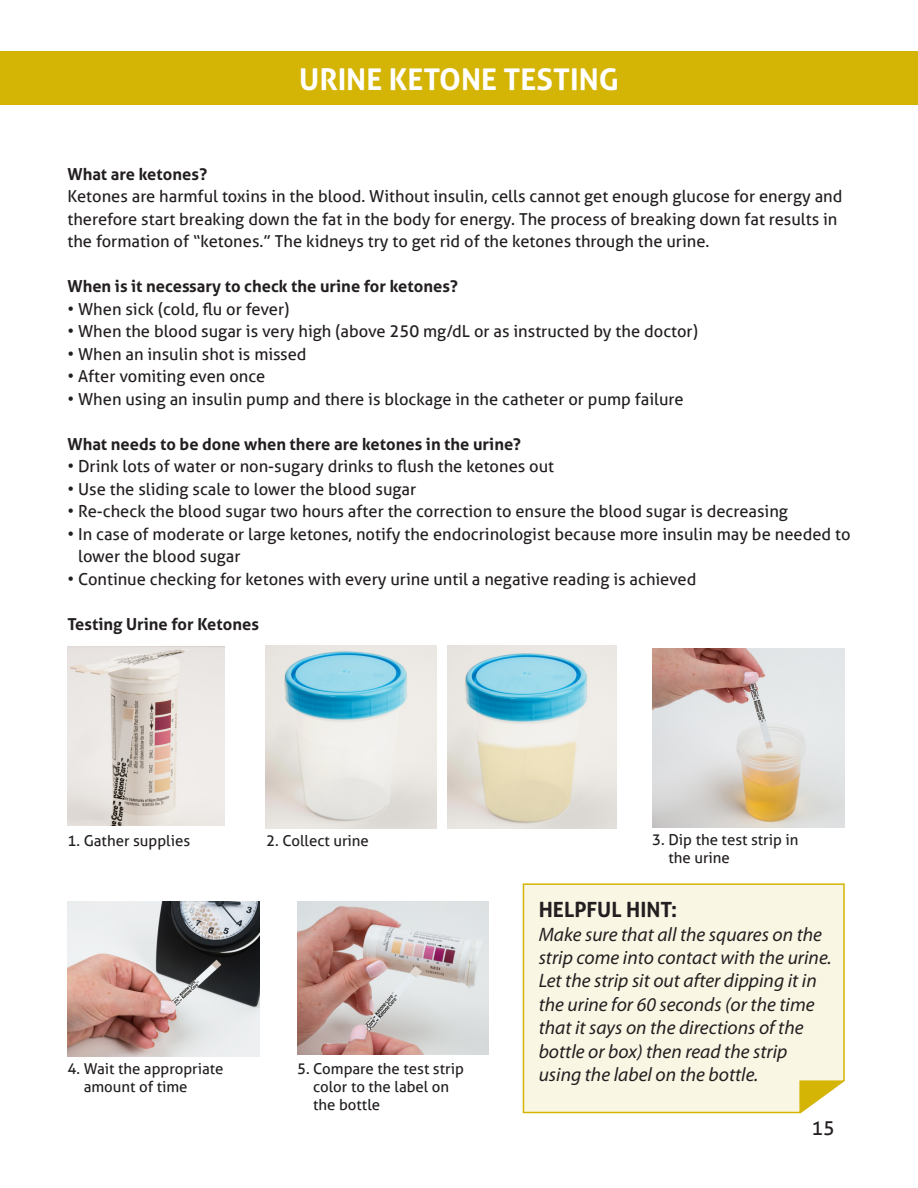
<style>
.page{position:relative;width:918px;height:1188px;background:#fff}
.page>*{position:absolute;margin:0;border:0;box-sizing:border-box;transform-origin:0 0}
.t1{font:700 30px "Aller";color:#fff}
.t2{font:700 21px "Aller";color:#231f20}
.t3{font:italic 19.5px/23.4px "Myriad Pro";color:#231f20}
.t4{font:19.5px "Aller";color:#231f20}
.t5{font:16.5px/22.5px "Aller";color:#231f20}
.t6{font:700 16.5px "Aller";color:#231f20}
.t7{font:15px/18px "Aller";color:#231f20}
</style>
<div class="page">
<div style="left:0;top:51px;width:918px;height:54px;background:#d4b404"></div>
<img style="left:68px;top:647px;width:156px;height:179px">
<img style="left:266px;top:645px;width:170px;height:183px">
<img style="left:448px;top:645px;width:169px;height:183px">
<img style="left:652px;top:648px;width:192px;height:179px">
<img style="left:68px;top:902px;width:192px;height:154px">
<img style="left:297px;top:902px;width:192px;height:152px">
<div style="left:522px;top:883px;width:323px;height:231px;background:#faf6e4"></div>
<svg style="left:799px;top:1080px;width:44px;height:33px"></svg>
<p class="t1" style="left:299px;top:60px;width:321px">URINE KETONE TESTING</p>
<p class="t6" style="left:68px;top:164px;width:141px">What are ketones?</p>
<p class="t5" style="left:68px;top:185px;width:777px">Ketones are harmful toxins in the blood. Without insulin, cells cannot get enough glucose for energy and therefore start breaking down the fat in the body for energy. The process of breaking down fat results in the formation of “ketones.” The kidneys try to get rid of the ketones through the urine.</p>
<p class="t6" style="left:68px;top:276px;width:392px">When is it necessary to check the urine for ketones?</p>
<p class="t5" style="left:68px;top:297px;width:223px">• When sick (cold, flu or fever)</p>
<p class="t5" style="left:68px;top:320px;width:632px">• When the blood sugar is very high (above 250 mg/dL or as instructed by the doctor)</p>
<p class="t5" style="left:68px;top:342px;width:241px">• When an insulin shot is missed</p>
<p class="t5" style="left:68px;top:365px;width:199px">• After vomiting even once</p>
<p class="t5" style="left:68px;top:387px;width:618px">• When using an insulin pump and there is blockage in the catheter or pump failure</p>
<p class="t6" style="left:68px;top:434px;width:455px">What needs to be done when there are ketones in the urine?</p>
<p class="t5" style="left:68px;top:455px;width:488px">• Drink lots of water or non-sugary drinks to flush the ketones out</p>
<p class="t5" style="left:68px;top:477px;width:350px">• Use the sliding scale to lower the blood sugar</p>
<p class="t5" style="left:68px;top:500px;width:722px">• Re-check the blood sugar two hours after the correction to ensure the blood sugar is decreasing</p>
<p class="t5" style="left:78px;top:522px;width:774px;text-indent:-11px">• In case of moderate or large ketones, notify the endocrinologist because more insulin may be needed to lower the blood sugar</p>
<p class="t5" style="left:68px;top:567px;width:630px">• Continue checking for ketones with every urine until a negative reading is achieved</p>
<p class="t6" style="left:68px;top:614px;width:193px">Testing Urine for Ketones</p>
<p class="t7" style="left:68px;top:831px;width:124px">1. Gather supplies</p>
<p class="t7" style="left:266px;top:831px;width:104px">2. Collect urine</p>
<p class="t7" style="left:84px;top:1059px;width:141px;text-indent:-16px">4. Wait the appropriate amount of time</p>
<p class="t7" style="left:313px;top:1059px;width:152px;text-indent:-16px">5. Compare the test strip color to the label on the bottle</p>
<p class="t7" style="left:668px;top:830px;width:132px;text-indent:-16px">3. Dip the test strip in the urine</p>
<p class="t2" style="left:539px;top:897px;width:140px">HELPFUL HINT:</p>
<p class="t3" style="left:539px;top:922px;width:295px">Make sure that all the squares on the strip come into contact with the urine.<br>Let the strip sit out after dipping it in the urine for 60 seconds (or the time that it says on the directions of the bottle or box) then read the strip using the label on the bottle.</p>
<p class="t4" style="left:811px;top:1116px;width:25px">15</p>
</div>
